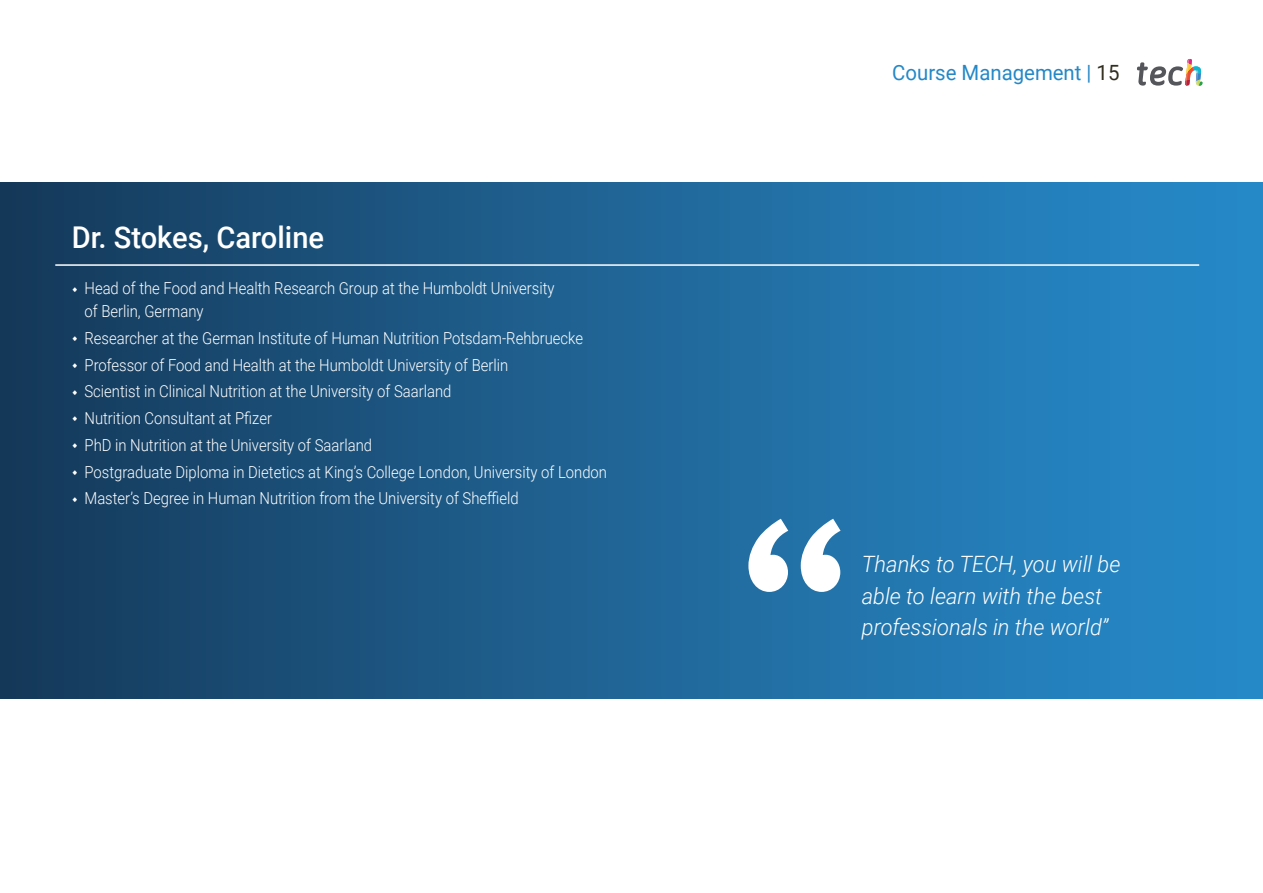
<style>
.page{position:relative;width:1263px;height:893px;background:#fff}
.page>*{position:absolute;margin:0;border:0;box-sizing:border-box;transform-origin:0 0}
.t1{font:500 30px "Roboto";color:#fff}
.t2{font:italic 300 22.5px/31.5px "Roboto";color:#fff}
.t3{font:21px "Roboto";color:#2488c7}
.t4{font:300 16.5px/26.7px "Roboto";color:#fff;scale:.9 1}
.s1{color:#312e20}
</style>
<div class="page">
<div style="left:0;top:182px;width:1263px;height:516px;background:linear-gradient(to right,#163a5c,#288ecf)"></div>
<svg style="left:748px;top:519px;width:92px;height:73px"></svg>
<hr style="left:55px;top:264px;width:1144px;height:2px;background:#fff">
<svg style="left:1137px;top:59px;width:65px;height:27px"></svg>
<svg style="left:73px;top:287px;width:4px;height:5px"></svg>
<svg style="left:73px;top:336px;width:4px;height:5px"></svg>
<svg style="left:73px;top:363px;width:4px;height:5px"></svg>
<svg style="left:73px;top:390px;width:4px;height:5px"></svg>
<svg style="left:73px;top:416px;width:4px;height:5px"></svg>
<svg style="left:73px;top:443px;width:4px;height:5px"></svg>
<svg style="left:73px;top:470px;width:4px;height:5px"></svg>
<svg style="left:73px;top:497px;width:4px;height:5px"></svg>
<h1 class="t1" style="left:72px;top:216px;width:254px">Dr. Stokes, Caroline</h1>
<p class="t4" style="left:85px;top:277px;width:524px;line-height:22.5px">Head of the Food and Health Research Group at the Humboldt University of Berlin, Germany</p>
<p class="t4" style="left:85px;top:324px;width:582px">Researcher at the German Institute of Human Nutrition Potsdam-Rehbruecke Professor of Food and Health at the Humboldt University of Berlin<br>Scientist in Clinical Nutrition at the University of Saarland<br>Nutrition Consultant at Pfizer<br>PhD in Nutrition at the University of Saarland<br>Postgraduate Diploma in Dietetics at King’s College London, University of London Master’s Degree in Human Nutrition from the University of Sheffield</p>
<p class="t3" style="left:892px;top:57px;width:229px">Course Management | <span class="s1">15</span></p>
<h2 class="t2" style="left:862px;top:548px;width:260px">Thanks to TECH, you will be able to learn with the best professionals in the world”</h2>
</div>
